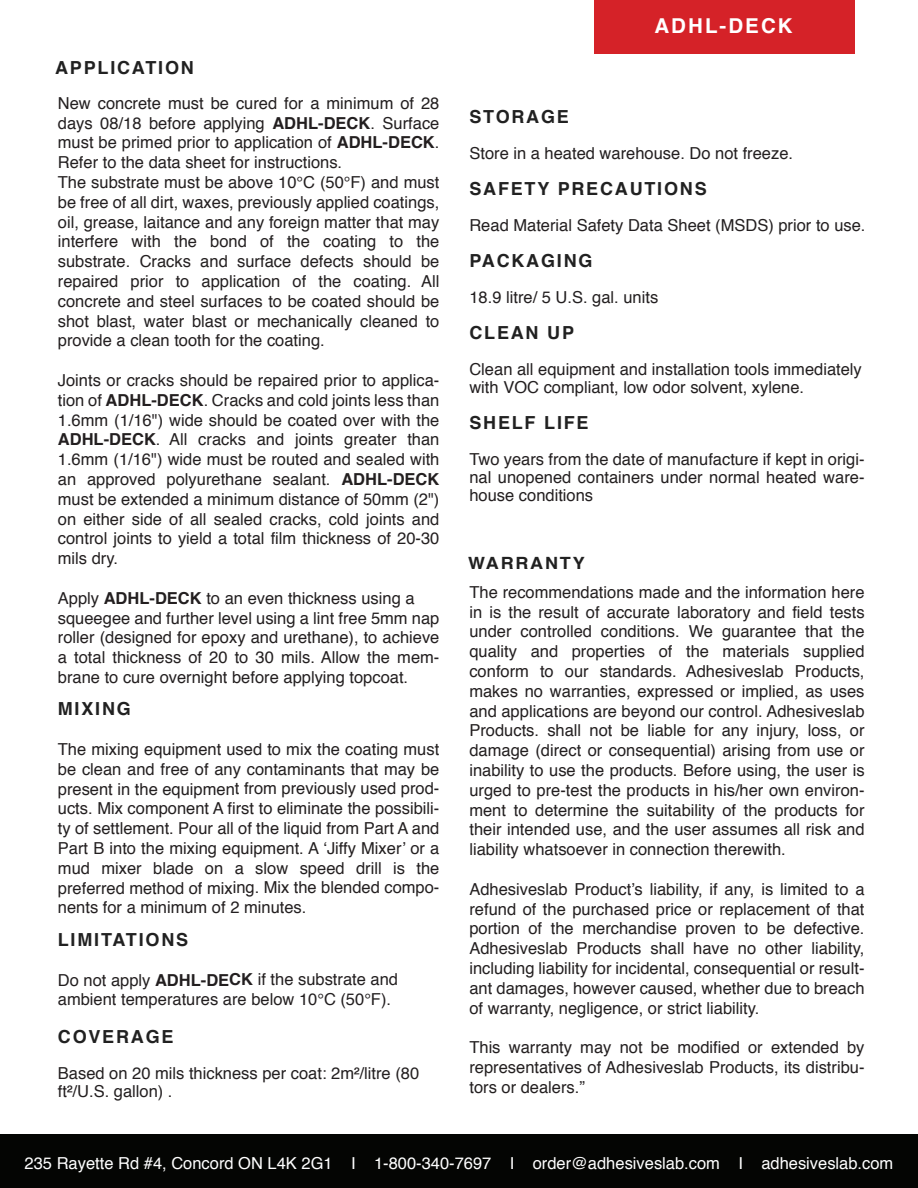
<style>
.page{position:relative;width:918px;height:1188px;background:#fff}
.page>*{position:absolute;margin:0;border:0;box-sizing:border-box;transform-origin:0 0}
.t1{font:700 20.55px "Helvetica";letter-spacing:.1em;color:#fff}
.t2{font:700 18px "Helvetica";letter-spacing:.1em;color:#212121}
.t3{font:700 16.8px "Helvetica";letter-spacing:.1em;color:#212121;scale:1.07 1}
.t4{font:16.5px/19.8px "Helvetica";color:#231f20;text-align:justify}
.t5{font:16.5px "Helvetica";color:#fff}
.s1{font-weight:700}
</style>
<div class="page">
<div style="left:0;top:1135px;width:918px;height:53px;background:#040503"></div>
<div style="left:594px;top:0;width:261px;height:53px;background:#d52228"></div>
<p class="t2" style="left:55px;top:53px;width:140px">APPLICATION</p>
<p class="t4" style="left:58px;top:94px;width:383px;text-align:left">New concrete must be cured for a minimum of 28 days 08/18 before applying <span class="s1">ADHL-DECK</span>. Surface must be primed prior to application of <span class="s1">ADHL-DECK</span>.<br>Refer to the data sheet for instructions.<br>The substrate must be above 10°C (50°F) and must be free of all dirt, waxes, previously applied coatings, oil, grease, laitance and any foreign matter that may interfere with the bond of the coating to the substrate. Cracks and surface defects should be repaired prior to application of the coating. All concrete and steel surfaces to be coated should be shot blast, water blast or mechanically cleaned to provide a clean tooth for the coating.</p>
<p class="t4" style="left:58px;top:371px;width:383px">Joints or cracks should be repaired prior to applica&shy;tion of <span class="s1">ADHL-DECK</span>. Cracks and cold joints less than 1.6mm (1/16") wide should be coated over with the <span class="s1">ADHL-DECK</span>. All cracks and joints greater than 1.6mm (1/16") wide must be routed and sealed with an approved polyurethane sealant. <span class="s1">ADHL-DECK </span>must be extended a minimum distance of 50mm (2") on either side of all sealed cracks, cold joints and control joints to yield a total film thickness of 20-30 mils dry.</p>
<p class="t4" style="left:58px;top:589px;width:383px;text-align:left">Apply <span class="s1">ADHL-DECK</span> to an even thickness using a squeegee and further level using a lint free 5mm nap roller (designed for epoxy and urethane), to achieve a total thickness of 20 to 30 mils. Allow the mem&shy;brane to cure overnight before applying topcoat.</p>
<p class="t2" style="left:58px;top:695px;width:75px">MIXING</p>
<p class="t4" style="left:58px;top:740px;width:383px">The mixing equipment used to mix the coating must be clean and free of any contaminants that may be present in the equipment from previously used prod&shy;ucts. Mix component A first to eliminate the possibili&shy;ty of settlement. Pour all of the liquid from Part A and Part B into the mixing equipment. A ‘Jiffy Mixer’ or a mud mixer blade on a slow speed drill is the preferred method of mixing. Mix the blended compo&shy;nents for a minimum of 2 minutes.</p>
<p class="t2" style="left:58px;top:925px;width:132px">LIMITATIONS</p>
<p class="t4" style="left:58px;top:970px;width:342px">Do not apply <span class="s1">ADHL-DECK</span> if the substrate and ambient temperatures are below 10°C (50°F).</p>
<p class="t2" style="left:58px;top:1022px;width:117px">COVERAGE</p>
<p class="t4" style="left:58px;top:1065px;width:363px;line-height:18.1px">Based on 20 mils thickness per coat: 2m²/litre (80 ft²/U.S. gallon) .</p>
<p class="t1" style="left:654px;top:9px;width:140px">ADHL-DECK</p>
<p class="t2" style="left:469px;top:102px;width:101px">STORAGE</p>
<p class="t4" style="left:469px;top:144px;width:325px">Store in a heated warehouse. Do not freeze.</p>
<p class="t2" style="left:469px;top:174px;width:239px">SAFETY PRECAUTIONS</p>
<p class="t4" style="left:469px;top:216px;width:398px">Read Material Safety Data Sheet (MSDS) prior to use.</p>
<p class="t2" style="left:469px;top:246px;width:125px">PACKAGING</p>
<p class="t4" style="left:469px;top:288px;width:190px">18.9 litre/ 5 U.S. gal. units</p>
<p class="t2" style="left:469px;top:318px;width:106px">CLEAN UP</p>
<p class="t4" style="left:469px;top:361px;width:394px;line-height:18px">Clean all equipment and installation tools immediately with VOC compliant, low odor solvent, xylene.</p>
<p class="t2" style="left:469px;top:408px;width:121px">SHELF LIFE</p>
<p class="t4" style="left:469px;top:451px;width:397px;line-height:18px">Two years from the date of manufacture if kept in origi&shy;nal unopened containers under normal heated ware&shy;house conditions</p>
<p class="t3" style="left:468px;top:550px;width:110px">WARRANTY</p>
<p class="t4" style="left:469px;top:583px;width:397px">The recommendations made and the information here in is the result of accurate laboratory and field tests under controlled conditions. We guarantee that the quality and properties of the materials supplied conform to our standards. Adhesiveslab Products, makes no warranties, expressed or implied, as uses and applications are beyond our control. Adhesiveslab Products. shall not be liable for any injury, loss, or damage (direct or consequential) arising from use or inability to use the products. Before using, the user is urged to pre-test the products in his/her own environ&shy;ment to determine the suitability of the products for their intended use, and the user assumes all risk and liability whatsoever in connection therewith.</p>
<p class="t4" style="left:469px;top:880px;width:397px">Adhesiveslab Product’s liability, if any, is limited to a refund of the purchased price or replacement of that portion of the merchandise proven to be defective.<br>Adhesiveslab Products shall have no other liability, including liability for incidental, consequential or result&shy;ant damages, however caused, whether due to breach of warranty, negligence, or strict liability.</p>
<p class="t4" style="left:469px;top:1038px;width:397px">This warranty may not be modified or extended by representatives of Adhesiveslab Products, its distribu&shy;tors or dealers.”</p>
<p class="t5" style="left:25px;top:1151px;width:870px">235 Rayette Rd #4, Concord ON L4K 2G1 I 1-800-340-7697 I order@adhesiveslab.com I adhesiveslab.com</p>
</div>
